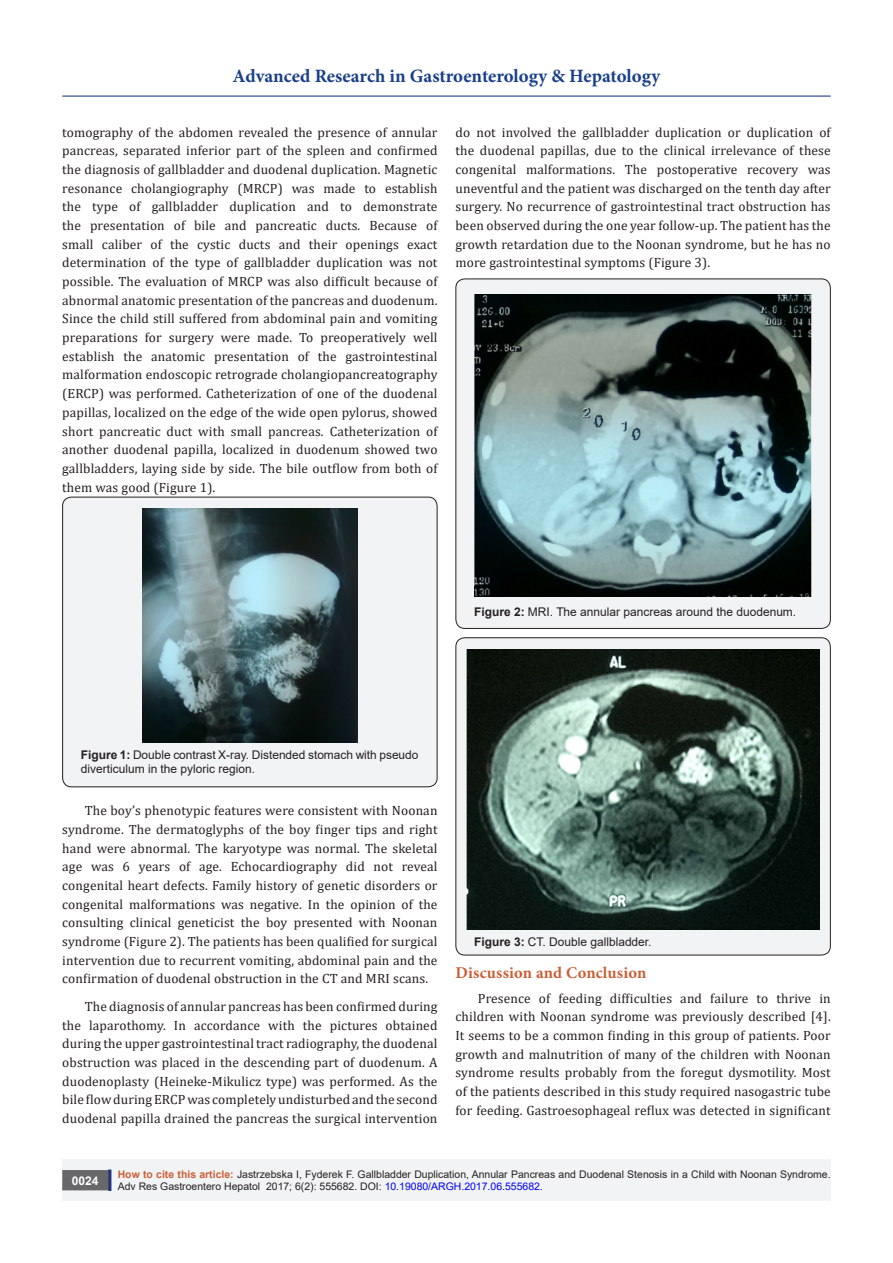
<style>
.page{position:relative;width:893px;height:1263px;background:#fff}
.page>*{position:absolute;margin:0;border:0;box-sizing:border-box;transform-origin:0 0}
.t1{font:700 18.9px "Minion Pro";color:#183f89}
.List_Paragraph{font:700 16.5px "Minion Pro";letter-spacing:.01em;color:#ca5f37}
.List_Paragraph-2{font:13.5px/18.8px "Cambria";letter-spacing:.01em;color:#231f20;text-align:justify}
.t2{font:12px/14.4px "Arial";color:#231f20}
.t3{font:700 12px "Arial";color:#fff}
.t4{font:10.5px/12.6px "Arial";color:#231f20}
.s1{font-weight:700}
.s2{font-weight:700;color:#ca5f37}
.s3{color:#00f}
</style>
<div class="page">
<hr style="left:62px;top:96px;width:769px;height:1px;background:#253f8e">
<div style="left:62px;top:1160px;width:769px;height:41px;background:#f2f3f4"></div>
<div style="left:63px;top:1171px;width:44px;height:18px;background:#68676a"></div>
<div style="left:62px;top:1170px;width:46px;height:20px;border:2px solid #68676a"></div>
<div style="left:108px;top:1169px;width:3px;height:22px;background:#253474;border:2px solid #253474"></div>
<div style="left:63px;top:497px;width:374px;height:290px;background:#f2f3f4;border-radius:9px"></div>
<div style="left:62px;top:497px;width:375px;height:290px;border:1px solid #231f20;border-radius:9px"></div>
<img style="left:142px;top:508px;width:216px;height:235px">
<div style="left:456px;top:279px;width:374px;height:349px;background:#f2f3f4;border-radius:9px"></div>
<div style="left:455px;top:278px;width:376px;height:351px;border:1px solid #231f20;border-radius:9px"></div>
<img style="left:475px;top:294px;width:336px;height:303px">
<div style="left:456px;top:638px;width:374px;height:317px;background:#f2f3f4;border-radius:9px"></div>
<div style="left:455px;top:637px;width:376px;height:318px;border:1px solid #231f20;border-radius:9px"></div>
<img style="left:467px;top:649px;width:353px;height:280px">
<h1 class="t1" style="left:233px;top:63px;width:429px">Advanced Research in Gastroenterology &amp; Hepatology</h1>
<p class="List_Paragraph-2" style="left:62px;top:123px;width:377px">tomography of the abdomen revealed the presence of annular pancreas, separated inferior part of the spleen and confirmed the diagnosis of gallbladder and duodenal duplication. Magnetic resonance cholangiography (MRCP) was made to establish the type of gallbladder duplication and to demonstrate the presentation of bile and pancreatic ducts. Because of small caliber of the cystic ducts and their openings exact determination of the type of gallbladder duplication was not possible. The evaluation of MRCP was also difficult because of abnormal anatomic presentation of the pancreas and duodenum.<br>Since the child still suffered from abdominal pain and vomiting preparations for surgery were made. To preoperatively well establish the anatomic presentation of the gastrointestinal malformation endoscopic retrograde cholangiopancreatography (ERCP) was performed. Catheterization of one of the duodenal papillas, localized on the edge of the wide open pylorus, showed short pancreatic duct with small pancreas. Catheterization of another duodenal papilla, localized in duodenum showed two gallbladders, laying side by side. The bile outflow from both of them was good (Figure 1).</p>
<p class="List_Paragraph-2" style="left:455px;top:123px;width:377px">do not involved the gallbladder duplication or duplication of the duodenal papillas, due to the clinical irrelevance of these congenital malformations. The postoperative recovery was uneventful and the patient was discharged on the tenth day after surgery. No recurrence of gastrointestinal tract obstruction has been observed during the one year follow-up. The patient has the growth retardation due to the Noonan syndrome, but he has no more gastrointestinal symptoms (Figure 3).</p>
<p class="t2" style="left:474px;top:604px;width:324px"><span class="s1">Figure 2:</span> MRI. The annular pancreas around the duodenum.</p>
<p class="t2" style="left:81px;top:747px;width:339px"><span class="s1">Figure 1:</span> Double contrast X-ray. Distended stomach with pseudo diverticulum in the pyloric region.</p>
<p class="List_Paragraph-2" style="left:62px;top:801px;width:377px;text-indent:22px">The boy’s phenotypic features were consistent with Noonan syndrome. The dermatoglyphs of the boy finger tips and right hand were abnormal. The karyotype was normal. The skeletal age was 6 years of age. Echocardiography did not reveal congenital heart defects. Family history of genetic disorders or congenital malformations was negative. In the opinion of the consulting clinical geneticist the boy presented with Noonan syndrome (Figure 2). The patients has been qualified for surgical intervention due to recurrent vomiting, abdominal pain and the confirmation of duodenal obstruction in the CT and MRI scans.</p>
<p class="List_Paragraph-2" style="left:62px;top:997px;width:377px;text-indent:22px">The diagnosis of annular pancreas has been confirmed during the laparothomy. In accordance with the pictures obtained during the upper gastrointestinal tract radiography, the duodenal obstruction was placed in the descending part of duodenum. A duodenoplasty (Heineke-Mikulicz type) was performed. As the bile flow during ERCP was completely undisturbed and the second duodenal papilla drained the pancreas the surgical intervention</p>
<p class="t2" style="left:474px;top:935px;width:179px"><span class="s1">Figure 3:</span> CT. Double gallbladder.</p>
<p class="List_Paragraph" style="left:455px;top:961px;width:192px">Discussion and Conclusion</p>
<p class="List_Paragraph-2" style="left:455px;top:989px;width:377px;text-indent:22px">Presence of feeding difficulties and failure to thrive in children with Noonan syndrome was previously described [4].<br>It seems to be a common finding in this group of patients. Poor growth and malnutrition of many of the children with Noonan syndrome results probably from the foregut dysmotility. Most of the patients described in this study required nasogastric tube for feeding. Gastroesophageal reflux was detected in significant</p>
<p class="t3" style="left:72px;top:1172px;width:28px">0024</p>
<p class="t4" style="left:118px;top:1168px;width:714px"><span class="s2">How to cite this article:</span> Jastrzebska I, Fyderek F. Gallbladder Duplication, Annular Pancreas and Duodenal Stenosis in a Child with Noonan Syndrome.<br>Adv Res Gastroentero Hepatol 2017; 6(2): 555682. DOI: <span class="s3">10.19080/ARGH.2017.06.555682.</span></p>
</div>
